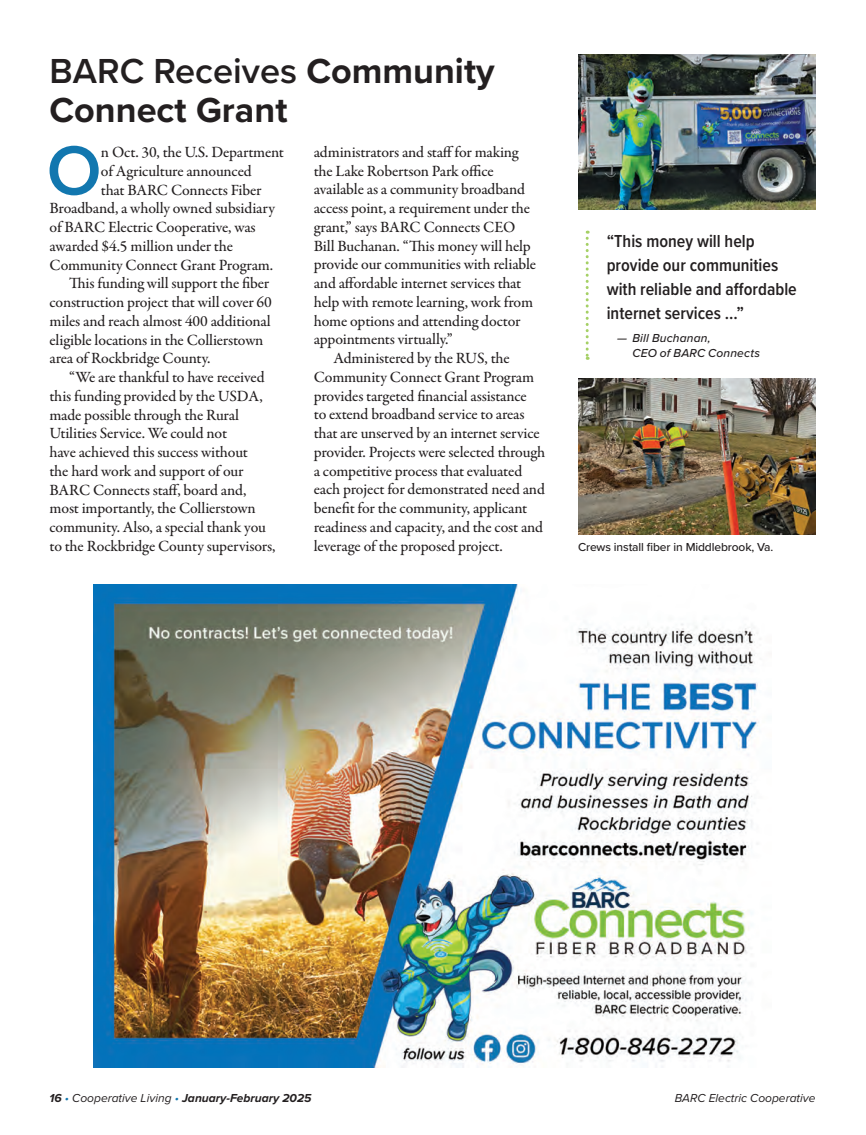
<style>
.page{position:relative;width:866px;height:1135px;background:#fff}
.page>*{position:absolute;margin:0;border:0;box-sizing:border-box;transform-origin:0 0}
.t1{font:600 72px "Proxima Nova";color:#1277af}
.t2{font:700 36px/39px "Proxima Nova";color:#231f20}
.t3{font:600 18px/24px "Proxima Nova Cond";color:#231f20}
.t4{font:500 15.75px "Garamond Premr Pro";letter-spacing:-.01em;color:#231f20}
.t5{font:italic 700 12px "Proxima Nova";color:#231f20}
.t6{font:500 12px "Proxima Nova";letter-spacing:-.01em;color:#231f20}
.t7{font:italic 500 12px/15px "Proxima Nova";letter-spacing:.01em;color:#231f20}
.t8{font:italic 12px "Proxima Nova";color:#231f20}
.s1{font-weight:600}
.s2{font-weight:400;color:#1277af}
.s3{font-weight:400}
</style>
<div class="page">
<img style="left:578px;top:54px;width:237px;height:156px">
<img style="left:578px;top:378px;width:237px;height:156px">
<svg style="left:585px;top:230px;width:3px;height:130px"></svg>
<img style="left:93px;top:584px;width:666px;height:483px">
<h2 class="t2" style="left:50px;top:50px;width:446px"><span class="s1">BARC Receives</span> Community<br>Connect Grant</h2>
<h1 class="t1" style="left:47px;top:117px;width:57px">O</h1>
<p class="t4" style="left:101px;top:142px;width:184px">n Oct. 30, the U.S. Department</p>
<p class="t4" style="left:314px;top:142px;width:206px">administrators and staff for making</p>
<p class="t4" style="left:314px;top:161px;width:181px">the Lake Robertson Park office</p>
<p class="t4" style="left:314px;top:180px;width:213px">available as a community broadband</p>
<p class="t4" style="left:314px;top:199px;width:218px">access point, a requirement under the</p>
<p class="t4" style="left:314px;top:217px;width:203px">grant,” says BARC Connects CEO</p>
<p class="t4" style="left:314px;top:236px;width:218px">Bill Buchanan. “This money will help</p>
<p class="t4" style="left:314px;top:255px;width:224px">provide our communities with reliable</p>
<p class="t4" style="left:314px;top:273px;width:209px">and affordable internet services that</p>
<p class="t4" style="left:314px;top:292px;width:221px">help with remote learning, work from</p>
<p class="t4" style="left:314px;top:311px;width:208px">home options and attending doctor</p>
<p class="t4" style="left:314px;top:330px;width:140px">appointments virtually.”</p>
<p class="t4" style="left:333px;top:348px;width:178px">Administered by the RUS, the</p>
<p class="t4" style="left:314px;top:367px;width:222px">Community Connect Grant Program</p>
<p class="t4" style="left:314px;top:386px;width:214px">provides targeted financial assistance</p>
<p class="t4" style="left:314px;top:405px;width:212px">to extend broadband service to areas</p>
<p class="t4" style="left:314px;top:423px;width:227px">that are unserved by an internet service</p>
<p class="t4" style="left:314px;top:442px;width:233px">provider. Projects were selected through</p>
<p class="t4" style="left:314px;top:461px;width:210px">a competitive process that evaluated</p>
<p class="t4" style="left:314px;top:480px;width:232px">each project for demonstrated need and</p>
<p class="t4" style="left:314px;top:498px;width:215px">benefit for the community, applicant</p>
<p class="t4" style="left:314px;top:517px;width:231px">readiness and capacity, and the cost and</p>
<p class="t4" style="left:314px;top:536px;width:190px">leverage of the proposed project.</p>
<p class="t6" style="left:578px;top:538px;width:197px">Crews install fiber in Middlebrook, Va.</p>
<p class="t4" style="left:101px;top:161px;width:152px">of Agriculture announced</p>
<p class="t4" style="left:101px;top:180px;width:162px">that BARC Connects Fiber</p>
<p class="t4" style="left:50px;top:199px;width:227px">Broadband, a wholly owned subsidiary</p>
<p class="t4" style="left:50px;top:217px;width:208px">of BARC Electric Cooperative, was</p>
<p class="t4" style="left:50px;top:236px;width:185px">awarded $4.5 million under the</p>
<p class="t4" style="left:50px;top:255px;width:225px">Community Connect Grant Program.</p>
<p class="t4" style="left:69px;top:274px;width:201px">This funding will support the fiber</p>
<p class="t4" style="left:50px;top:292px;width:224px">construction project that will cover 60</p>
<p class="t4" style="left:50px;top:311px;width:222px">miles and reach almost 400 additional</p>
<p class="t4" style="left:50px;top:330px;width:215px">eligible locations in the Collierstown</p>
<p class="t4" style="left:50px;top:349px;width:162px">area of Rockbridge County.</p>
<p class="t4" style="left:69px;top:367px;width:197px">“We are thankful to have received</p>
<p class="t4" style="left:50px;top:386px;width:215px">this funding provided by the USDA,</p>
<p class="t4" style="left:50px;top:405px;width:191px">made possible through the Rural</p>
<p class="t4" style="left:50px;top:424px;width:179px">Utilities Service. We could not</p>
<p class="t4" style="left:50px;top:442px;width:200px">have achieved this success without</p>
<p class="t4" style="left:50px;top:461px;width:195px">the hard work and support of our</p>
<p class="t4" style="left:50px;top:480px;width:198px">BARC Connects staff, board and,</p>
<p class="t4" style="left:50px;top:499px;width:208px">most importantly, the Collierstown</p>
<p class="t4" style="left:50px;top:517px;width:218px">community. Also, a special thank you</p>
<p class="t4" style="left:50px;top:536px;width:227px">to the Rockbridge County supervisors,</p>
<p class="t3" style="left:606px;top:228px;width:191px">“This money will help provide our communities with reliable and affordable internet services ...”</p>
<p class="t7" style="left:632px;top:330px;width:129px;text-indent:-15px">— Bill Buchanan,<br>CEO of BARC Connects</p>
<p class="t5" style="left:50px;top:1088px;width:263px">16 <span class="s2">•</span> <span class="s3">Cooperative Living</span> <span class="s2">•</span> January-February 2025</p>
<p class="t8" style="left:674px;top:1088px;width:142px">BARC Electric Cooperative</p>
</div>
